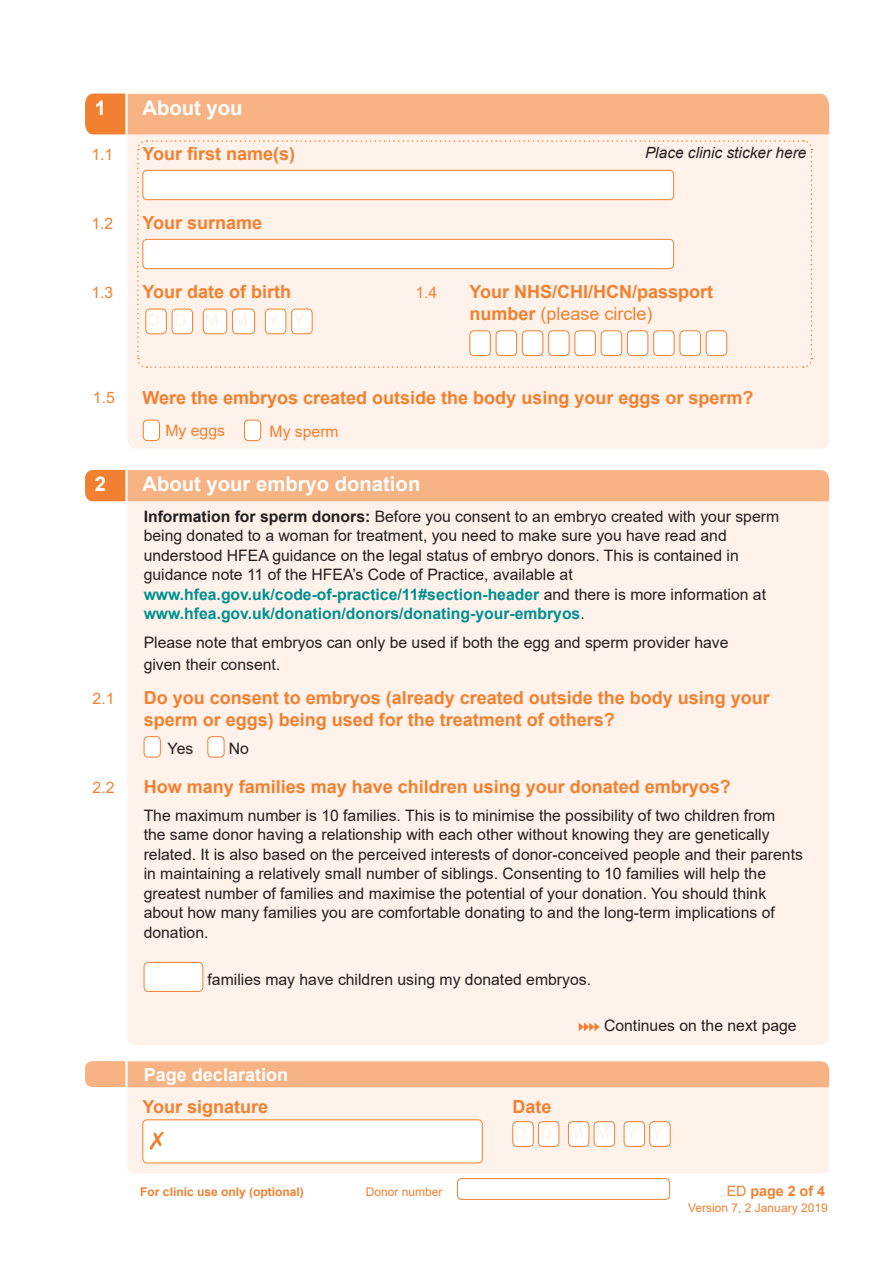
<style>
.page{position:relative;width:893px;height:1263px;background:#fff}
.page>*{position:absolute;margin:0;border:0;box-sizing:border-box;transform-origin:0 0}
.Section_heading{font:700 20.25px "Arial";color:#fff}
.Question{font:700 18px/21.8px "Arial";color:#f18030}
.Question-2{font:18px "Arial";color:#f18030}
.t1{font:700 18px "Arial";color:#fff}
.t2{font:16.5px "Arial";color:#fef2ea}
.Tick_option{font:15.75px/19.5px "Arial";color:#231f20}
.Question-3{font:15.75px/19.5px "Arial";color:#231f20}
.Question-4{font:15.75px "Arial";color:#f18030}
.Tick_option-2{font:15.75px "Arial";color:#f18030}
.t3{font:italic 15.45px "Arial";color:#231f20}
.t4{font:700 14.25px "Arial";color:#f18030}
.t5{font:12px "Arial";color:#f18030}
.t6{font:700 12px "Arial";color:#f18030}
.s1{font-weight:700}
.s2{font-weight:700;color:#009091}
.s3{font-weight:400}
</style>
<div class="page">
<div style="left:128px;top:1087px;width:701px;height:86px;background:#fef2ea"></div>
<div style="left:85px;top:1061px;width:744px;height:26px;background:#f7b383"></div>
<div style="left:143px;top:1120px;width:339px;height:43px;background:#fff;border-radius:4px"></div>
<div style="left:142px;top:1119px;width:341px;height:44px;border:1px solid #f18030;border-radius:4px"></div>
<div style="left:513px;top:1122px;width:20px;height:24px;background:#fff;border-radius:4px"></div>
<div style="left:512px;top:1121px;width:22px;height:26px;border:1px solid #f18030;border-radius:4px"></div>
<div style="left:538px;top:1122px;width:21px;height:24px;background:#fff;border-radius:4px"></div>
<div style="left:538px;top:1121px;width:21px;height:26px;border:1px solid #f18030;border-radius:4px"></div>
<div style="left:568px;top:1122px;width:21px;height:24px;background:#fff;border-radius:4px"></div>
<div style="left:568px;top:1121px;width:21px;height:26px;border:1px solid #f18030;border-radius:4px"></div>
<div style="left:594px;top:1122px;width:21px;height:24px;background:#fff;border-radius:4px"></div>
<div style="left:594px;top:1121px;width:21px;height:26px;border:1px solid #f18030;border-radius:4px"></div>
<div style="left:624px;top:1122px;width:21px;height:24px;background:#fff;border-radius:4px"></div>
<div style="left:624px;top:1121px;width:21px;height:26px;border:1px solid #f18030;border-radius:4px"></div>
<div style="left:650px;top:1122px;width:20px;height:24px;background:#fff;border-radius:4px"></div>
<div style="left:649px;top:1121px;width:22px;height:26px;border:1px solid #f18030;border-radius:4px"></div>
<div style="left:457px;top:1178px;width:213px;height:21px;border:1px solid #f18030;border-radius:4px"></div>
<img style="left:149px;top:1132px;width:15px;height:18px">
<div style="left:128px;top:501px;width:701px;height:544px;background:#fef2ea"></div>
<svg style="left:85px;top:470px;width:744px;height:31px;background:#f6b07f"></svg>
<div style="left:144px;top:737px;width:16px;height:20px;background:#fff;border-radius:4px"></div>
<div style="left:144px;top:736px;width:17px;height:21px;border:1px solid #f18030;border-radius:4px"></div>
<div style="left:208px;top:737px;width:16px;height:20px;background:#fff;border-radius:4px"></div>
<div style="left:207px;top:736px;width:17px;height:21px;border:1px solid #f18030;border-radius:4px"></div>
<div style="left:144px;top:962px;width:59px;height:29px;background:#fff;border-radius:4px"></div>
<div style="left:144px;top:962px;width:59px;height:30px;border:1px solid #f18030;border-radius:4px"></div>
<svg style="left:579px;top:1023px;width:21px;height:8px"></svg>
<div style="left:128px;top:134px;width:701px;height:315px;background:#fef2ea"></div>
<div style="left:85px;top:94px;width:744px;height:40px;background:#f7b383"></div>
<div style="left:143px;top:420px;width:16px;height:21px;background:#fff;border-radius:4px"></div>
<div style="left:143px;top:420px;width:17px;height:21px;border:1px solid #f18030;border-radius:4px"></div>
<div style="left:244px;top:420px;width:17px;height:21px;background:#fff;border-radius:4px"></div>
<div style="left:244px;top:420px;width:17px;height:21px;border:1px solid #f18030;border-radius:4px"></div>
<svg style="left:136px;top:140px;width:677px;height:229px"></svg>
<p class="Section_heading" style="left:95px;top:93px;width:13px">1</p>
<p class="Section_heading" style="left:142px;top:94px;width:102px">About you</p>
<p class="Question-4" style="left:91px;top:144px;width:23px">1.1</p>
<p class="Question" style="left:142px;top:143px;width:154px">Your first name(s)</p>
<p class="Question-4" style="left:91px;top:213px;width:23px">1.2</p>
<p class="Question" style="left:142px;top:212px;width:121px">Your surname</p>
<p class="t3" style="left:645px;top:143px;width:163px">Place clinic sticker here</p>
<p class="Question-4" style="left:91px;top:282px;width:23px">1.3</p>
<p class="Question" style="left:142px;top:281px;width:150px">Your date of birth</p>
<p class="Question-4" style="left:415px;top:282px;width:23px">1.4</p>
<p class="Question" style="left:469px;top:281px;width:245px">Your NHS/CHI/HCN/passport</p>
<p class="t2" style="left:148px;top:309px;width:13px">D</p>
<p class="t2" style="left:174px;top:309px;width:13px">D</p>
<p class="Question-2" style="left:469px;top:301px;width:185px"><span class="s1">number</span> (please circle)</p>
<p class="Question-4" style="left:93px;top:386px;width:23px">1.5</p>
<p class="Question" style="left:143px;top:387px;width:612px">Were the embryos created outside the body using your eggs or sperm?</p>
<p class="Tick_option-2" style="left:165px;top:420px;width:61px">My eggs</p>
<p class="Tick_option-2" style="left:270px;top:421px;width:71px">My sperm</p>
<p class="Section_heading" style="left:95px;top:470px;width:13px">2</p>
<p class="Section_heading" style="left:142px;top:470px;width:279px">About your embryo donation</p>
<p class="Question-3" style="left:144px;top:506px;width:637px"><span class="s1">Information for sperm donors:</span> Before you consent to an embryo created with your sperm being donated to a woman for treatment, you need to make sure you have read and understood HFEA guidance on the legal status of embryo donors. This is contained in guidance note 11 of the HFEA’s Code of Practice, available at <span class="s2">www.hfea.gov.uk/code-of-practice/11#section-header</span> and there is more information at <span class="s2">www.hfea.gov.uk/donation/donors/donating-your-embryos</span>.</p>
<p class="Question-3" style="left:144px;top:631px;width:586px;line-height:21.8px">Please note that embryos can only be used if both the egg and sperm provider have given their consent.</p>
<p class="Question-4" style="left:93px;top:688px;width:23px">2.1</p>
<p class="Question" style="left:144px;top:687px;width:628px">Do you consent to embryos (already created outside the body using your sperm or eggs) being used for the treatment of others?</p>
<p class="Tick_option" style="left:168px;top:738px;width:27px">Yes</p>
<p class="Tick_option" style="left:229px;top:738px;width:22px">No</p>
<p class="Question-4" style="left:93px;top:776px;width:23px">2.2</p>
<p class="Question" style="left:144px;top:776px;width:589px">How many families may have children using your donated embryos?</p>
<p class="Tick_option" style="left:144px;top:805px;width:661px">The maximum number is 10 families. This is to minimise the possibility of two children from<br>the same donor having a relationship with each other without knowing they are genetically related. It is also based on the perceived interests of donor-conceived people and their parents in maintaining a relatively small number of siblings. Consenting to 10 families will help the greatest number of families and maximise the potential of your donation. You should think about how many families you are comfortable donating to and the long-term implications of donation.</p>
<p class="Tick_option" style="left:208px;top:970px;width:385px">families may have children using my donated embryos.</p>
<p class="Tick_option" style="left:604px;top:1016px;width:194px">Continues on the next page</p>
<p class="t1" style="left:144px;top:1062px;width:146px">Page declaration</p>
<p class="Question" style="left:142px;top:1096px;width:127px">Your signature</p>
<p class="Question" style="left:512px;top:1096px;width:41px">Date</p>
<p class="t6" style="left:140px;top:1183px;width:165px">For clinic use only (optional)</p>
<p class="t5" style="left:366px;top:1183px;width:78px">Donor number</p>
<p class="t4" style="left:727px;top:1181px;width:100px"><span class="s3">ED</span> page 2 of 4</p>
<p class="t5" style="left:688px;top:1200px;width:141px">Version 7, 2 January 2019</p>
</div>
